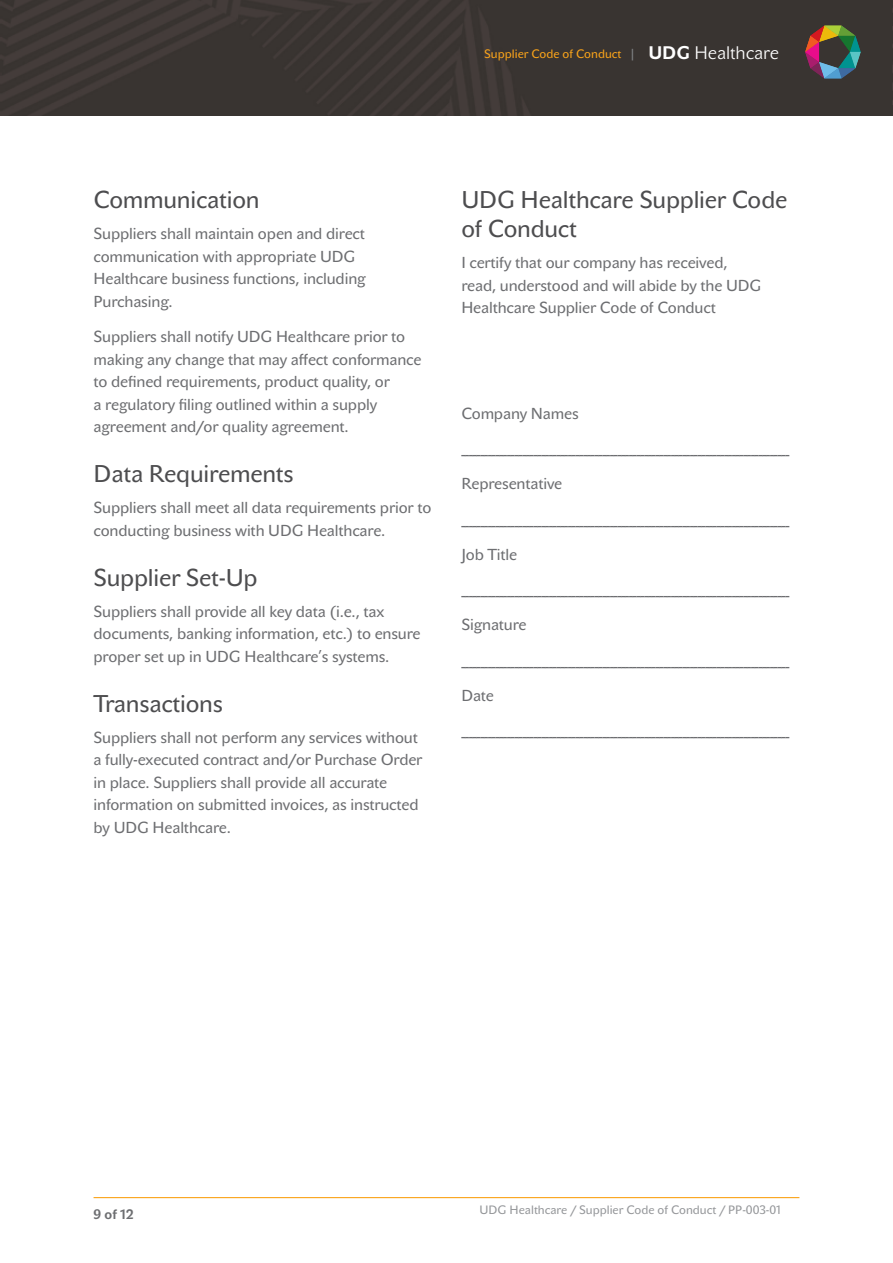
<style>
.page{position:relative;width:893px;height:1263px;background:#fff}
.page>*{position:absolute;margin:0;border:0;box-sizing:border-box;transform-origin:0 0}
.t1{font:24px/28.8px "John Sans Text Pro";letter-spacing:-.01em;color:#4d4d4f}
.t2{font:15.75px/22.5px "John Sans Text Pro";letter-spacing:-.01em;color:#6d6e71}
.t3{font:700 13.5px "John Sans Text Pro";color:#6d6e71}
.t4{font:12px "John Sans Text Pro";color:#95979a}
.t5{font:12px "John Sans Text Pro";color:#faa41a}
.s1{color:#808285}
.s2{font-weight:700;font-size:18px;color:#fff}
.s3{font-family:"John Sans Lite Pro";font-size:18px;color:#fff}
</style>
<div class="page">
<img style="left:1px;top:0;width:892px;height:115px">
<img style="left:892px;top:0;width:1px;height:104px">
<hr style="left:94px;top:1197px;width:705px;height:1px;background:#faa41a">
<svg style="left:805px;top:26px;width:56px;height:53px"></svg>
<p class="t5" style="left:484px;top:46px;width:296px">Supplier Code of Conduct <span class="s1">|</span> <span class="s2">UDG</span> <span class="s3">Healthcare</span></p>
<h1 class="t1" style="left:94px;top:186px;width:167px">Communication</h1>
<p class="t2" style="left:94px;top:223px;width:274px">Suppliers shall maintain open and direct communication with appropriate UDG Healthcare business functions, including Purchasing.</p>
<p class="t2" style="left:94px;top:326px;width:330px">Suppliers shall notify UDG Healthcare prior to making any change that may affect conformance to defined requirements, product quality, or<br>a regulatory filing outlined within a supply agreement and/or quality agreement.</p>
<h1 class="t1" style="left:94px;top:460px;width:202px">Data Requirements</h1>
<p class="t2" style="left:94px;top:497px;width:339px">Suppliers shall meet all data requirements prior to conducting business with UDG Healthcare.</p>
<h1 class="t1" style="left:94px;top:564px;width:166px">Supplier Set-Up</h1>
<p class="t2" style="left:94px;top:600px;width:329px">Suppliers shall provide all key data (i.e., tax documents, banking information, etc.) to ensure proper set up in UDG Healthcare’s systems.</p>
<h1 class="t1" style="left:94px;top:690px;width:131px">Transactions</h1>
<p class="t2" style="left:94px;top:726px;width:330px">Suppliers shall not perform any services without a fully-executed contract and/or Purchase Order in place. Suppliers shall provide all accurate information on submitted invoices, as instructed by UDG Healthcare.</p>
<h1 class="t1" style="left:461px;top:186px;width:328px">UDG Healthcare Supplier Code of Conduct</h1>
<p class="t2" style="left:461px;top:252px;width:301px">I certify that our company has received, read, understood and will abide by the UDG<br>Healthcare Supplier Code of Conduct</p>
<p class="t2" style="left:461px;top:403px;width:119px">Company Names</p>
<p class="t2" style="left:461px;top:438px;width:329px">______________________________________________________________________________________</p>
<p class="t2" style="left:461px;top:473px;width:102px">Representative</p>
<p class="t2" style="left:461px;top:508px;width:329px">______________________________________________________________________________________</p>
<p class="t2" style="left:461px;top:544px;width:57px">Job Title</p>
<p class="t2" style="left:461px;top:579px;width:329px">______________________________________________________________________________________</p>
<p class="t2" style="left:461px;top:614px;width:67px">Signature</p>
<p class="t2" style="left:461px;top:649px;width:329px">______________________________________________________________________________________</p>
<p class="t2" style="left:461px;top:685px;width:34px">Date</p>
<p class="t2" style="left:461px;top:720px;width:329px">______________________________________________________________________________________</p>
<p class="t3" style="left:94px;top:1206px;width:42px">9 of 12</p>
<p class="t4" style="left:479px;top:1202px;width:303px">UDG Healthcare / Supplier Code of Conduct / PP-003-01</p>
</div>
